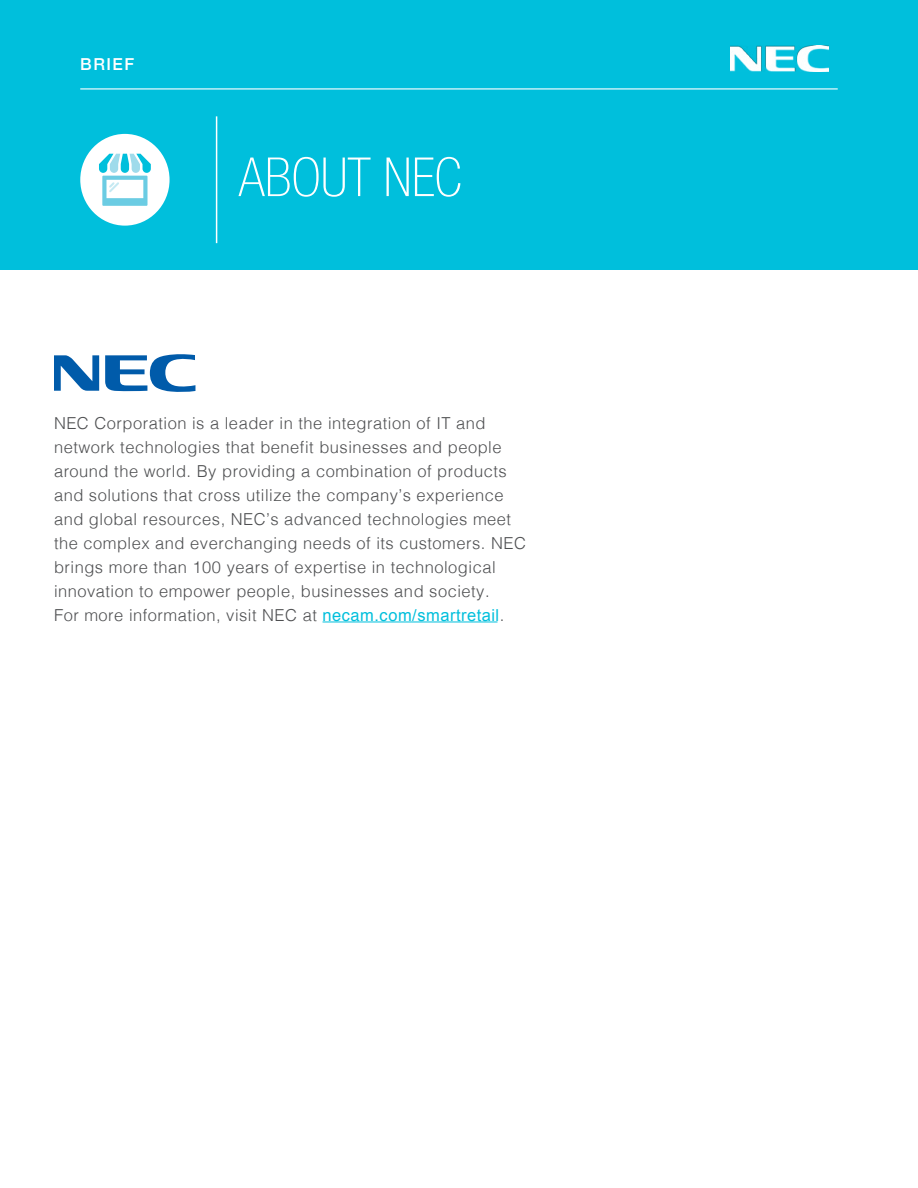
<style>
.page{position:relative;width:918px;height:1188px;background:#fff}
.page>*{position:absolute;margin:0;border:0;box-sizing:border-box;transform-origin:0 0}
.t1{font:100 condensed 54px "Helvetica Neue LT Std";color:#fff}
.t2{font:300 16.5px/24px "Helvetica";letter-spacing:.03em;color:#4e4f51}
.t3{font:500 16.5px "Helvetica Neue";letter-spacing:.09em;color:#fff}
.s1{font-weight:400;color:#00bfdc}
.s2{font-family:"Arial";font-weight:400;color:#00bfdc}
</style>
<div class="page">
<div style="left:0;top:0;width:918px;height:270px;background:#00bfdc"></div>
<hr style="left:80px;top:88px;width:758px;height:1px;background:#fff">
<hr style="left:216px;top:116px;width:1px;height:127px;background:#fff">
<div style="left:80px;top:134px;width:90px;height:92px;background:#fff;border-radius:50%"></div>
<svg style="left:99px;top:154px;width:52px;height:52px"></svg>
<hr style="left:323px;top:622px;width:175px;height:1px;background:#00bfdc">
<svg style="left:54px;top:355px;width:45px;height:36px"></svg>
<svg style="left:105px;top:354px;width:90px;height:38px"></svg>
<p class="t3" style="left:80px;top:50px;width:55px">BRIEF</p>
<h1 class="t1" style="left:239px;top:147px;width:224px">ABOUT NEC</h1>
<p class="t2" style="left:54px;top:410px;width:473px">NEC Corporation is a leader in the integration of IT and network technologies that benefit businesses and people around the world. By providing a combination of products and solutions that cross utilize the company’s experience and global resources, NEC’s advanced technologies meet the complex and everchanging needs of its customers. NEC brings more than 100 years of expertise in technological innovation to empower people, businesses and society.<br>For more information, visit NEC at <span class="s1">necam.com</span><span class="s2">/smartretail</span>.</p>
</div>
